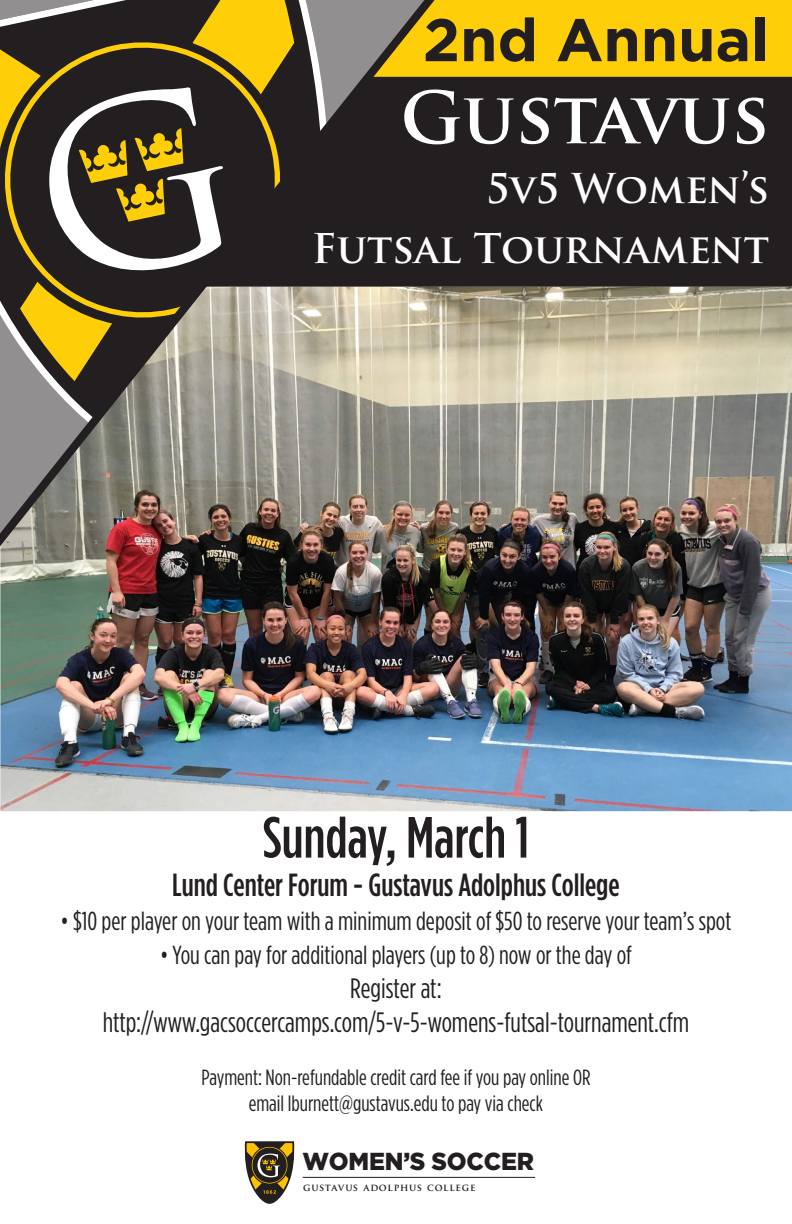
<style>
.page{position:relative;width:792px;height:1224px;background:#fff}
.page>*{position:absolute;margin:0;border:0;box-sizing:border-box;transform-origin:0 0}
.t1{font:700 70px "Trajan Pro";color:#fff}
.t2{font:700 60px "Gotham";color:#231f20}
.t3{font:500 58px "Gotham Condensed";color:#231f20}
.t4{font:700 40px "Trajan Pro";color:#fff}
.t5{font:500 32px "Gotham Condensed";color:#231f20}
.t6{font:28px "Gotham Condensed";color:#231f20}
.t7{font:26px "Gotham Condensed";color:#231f20}
.t8{font:900 24.6px "Gotham";letter-spacing:-.01em;color:#231f20}
.t9{font:22px "Gotham Condensed";color:#231f20}
.t10{font:700 9.8px "Trajan Pro";letter-spacing:.065em;color:#231f20}
</style>
<div class="page">
<div style="left:452px;top:77px;width:340px;height:210px;background:#231f20"></div>
<img style="left:0;top:287px;width:792px;height:524px">
<div style="left:452px;top:0;width:340px;height:77px;background:#fece08"></div>
<svg style="left:0;top:0;width:452px;height:567px;background:#746b55"></svg>
<hr style="left:303px;top:1177px;width:232px;height:1px;background:#231f20">
<svg style="left:244px;top:1141px;width:51px;height:63px"></svg>
<p class="t2" style="left:423px;top:0;width:348px">2nd Annual</p>
<p class="t1" style="left:400px;top:74px;width:370px">Gustavus</p>
<p class="t4" style="left:486px;top:164px;width:284px">5v5 Women’s</p>
<p class="t4" style="left:312px;top:224px;width:459px">Futsal Tournament</p>
<p class="t3" style="left:263px;top:804px;width:268px">Sunday, March 1</p>
<p class="t5" style="left:172px;top:866px;width:449px">Lund Center Forum - Gustavus Adolphus College</p>
<p class="t7" style="left:61px;top:906px;width:672px">• $10 per player on your team with a minimum deposit of $50 to reserve your team’s spot</p>
<p class="t7" style="left:160px;top:940px;width:473px">• You can pay for additional players (up to 8) now or the day of</p>
<p class="t6" style="left:350px;top:972px;width:93px">Register at:</p>
<p class="t6" style="left:103px;top:1006px;width:588px">http://www.gacsoccercamps.com/5-v-5-womens-futsal-tournament.cfm</p>
<p class="t9" style="left:201px;top:1065px;width:391px">Payment: Non-refundable credit card fee if you pay online OR</p>
<p class="t9" style="left:249px;top:1091px;width:296px">email lburnett@gustavus.edu to pay via check</p>
<p class="t8" style="left:303px;top:1144px;width:233px">WOMEN’S SOCCER</p>
<p class="t10" style="left:303px;top:1182px;width:174px">gustavus adolphus college</p>
</div>
